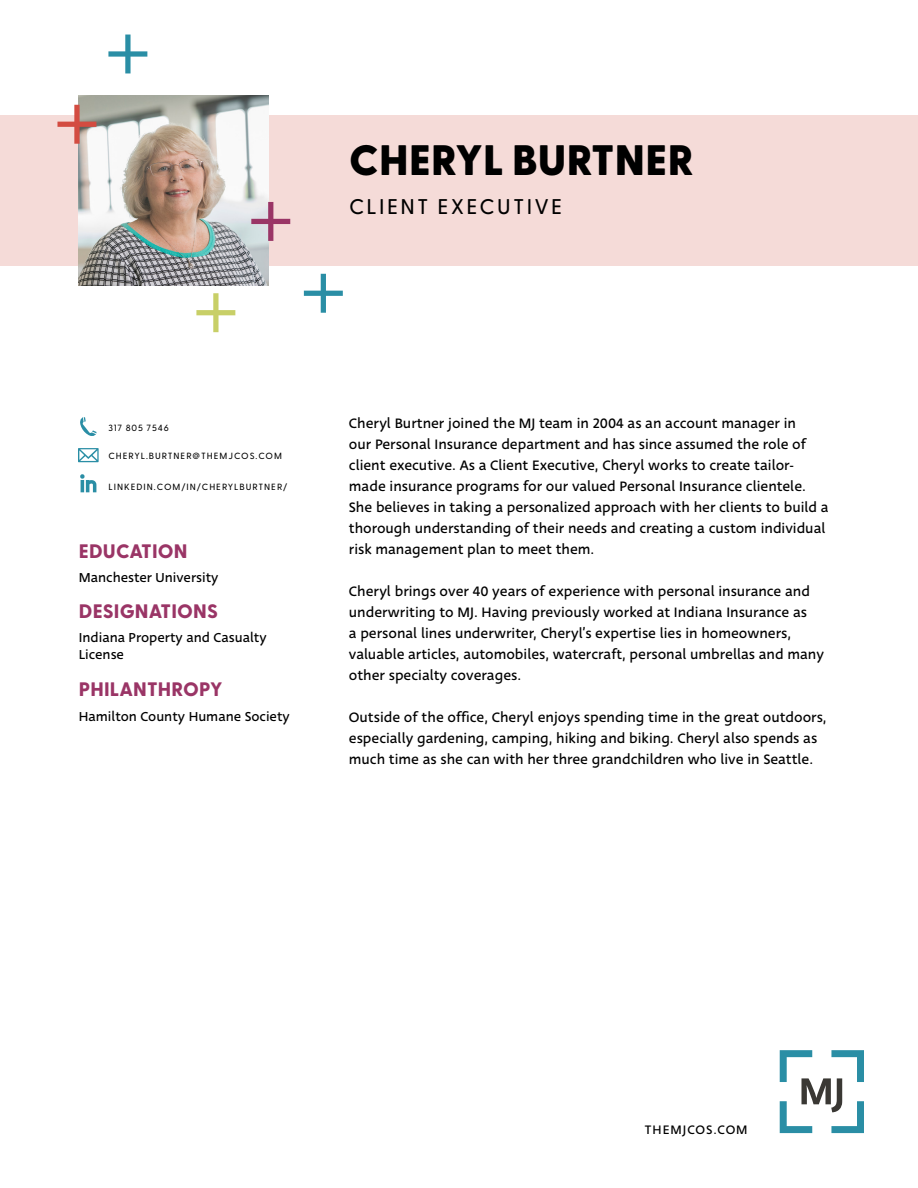
<style>
.page{position:relative;width:918px;height:1188px;background:#fff}
.page>*{position:absolute;margin:0;border:0;box-sizing:border-box;transform-origin:0 0}
.t1{font:800 42.6px "Greycliff CF";letter-spacing:.01em;color:#000}
.t2{font:500 21.3px "Greycliff CF";letter-spacing:.11em;color:#000}
.t3{font:800 19.5px "Greycliff CF";letter-spacing:.01em;color:#9a3566}
.t4{font:15px/21px "Deva Ideal";color:#000}
.t5{font:14.25px/17.1px "Deva Ideal";color:#000}
.t6{font:13.5px "Deva Ideal";letter-spacing:.075em;color:#000}
.t7{font:500 9px "Greycliff CF";letter-spacing:.11em;color:#000}
</style>
<div class="page">
<div style="left:0;top:115px;width:918px;height:151px;background:#f5dbd8"></div>
<img style="left:79px;top:95px;width:189px;height:190px">
<svg style="left:780px;top:1050px;width:84px;height:83px"></svg>
<svg style="left:304px;top:274px;width:39px;height:39px"></svg>
<svg style="left:108px;top:35px;width:39px;height:38px"></svg>
<svg style="left:57px;top:105px;width:39px;height:39px"></svg>
<svg style="left:196px;top:293px;width:39px;height:39px"></svg>
<svg style="left:80px;top:417px;width:17px;height:19px"></svg>
<svg style="left:78px;top:448px;width:21px;height:14px"></svg>
<svg style="left:80px;top:474px;width:16px;height:18px"></svg>
<svg style="left:251px;top:202px;width:39px;height:39px"></svg>
<h1 class="t1" style="left:349px;top:127px;width:346px">CHERYL BURTNER</h1>
<h2 class="t2" style="left:349px;top:191px;width:215px">CLIENT EXECUTIVE</h2>
<p class="t7" style="left:108px;top:421px;width:62px">317 805 7546</p>
<p class="t7" style="left:108px;top:449px;width:175px">CHERYL.BURTNER@THEMJCOS.COM</p>
<p class="t7" style="left:108px;top:481px;width:180px">LINKEDIN.COM/IN/CHERYLBURTNER/</p>
<h3 class="t3" style="left:79px;top:536px;width:110px">EDUCATION</h3>
<p class="t5" style="left:79px;top:569px;width:141px">Manchester University</p>
<h3 class="t3" style="left:79px;top:597px;width:141px">DESIGNATIONS</h3>
<p class="t5" style="left:79px;top:629px;width:189px">Indiana Property and Casualty<br>License</p>
<h3 class="t3" style="left:79px;top:674px;width:145px">PHILANTHROPY</h3>
<p class="t5" style="left:79px;top:708px;width:213px">Hamilton County Humane Society</p>
<p class="t4" style="left:349px;top:413px;width:481px">Cheryl Burtner joined the MJ team in 2004 as an account manager in<br>our Personal Insurance department and has since assumed the role of client executive. As a Client Executive, Cheryl works to create tailor&shy;made insurance programs for our valued Personal Insurance clientele.<br>She believes in taking a personalized approach with her clients to build a thorough understanding of their needs and creating a custom individual risk management plan to meet them.</p>
<p class="t4" style="left:349px;top:581px;width:477px">Cheryl brings over 40 years of experience with personal insurance and underwriting to MJ. Having previously worked at Indiana Insurance as<br>a personal lines underwriter, Cheryl’s expertise lies in homeowners, valuable articles, automobiles, watercraft, personal umbrellas and many other specialty coverages.</p>
<p class="t4" style="left:349px;top:707px;width:479px">Outside of the office, Cheryl enjoys spending time in the great outdoors, especially gardening, camping, hiking and biking. Cheryl also spends as much time as she can with her three grandchildren who live in Seattle.</p>
<p class="t6" style="left:645px;top:1121px;width:104px">THEMJCOS.COM</p>
</div>
